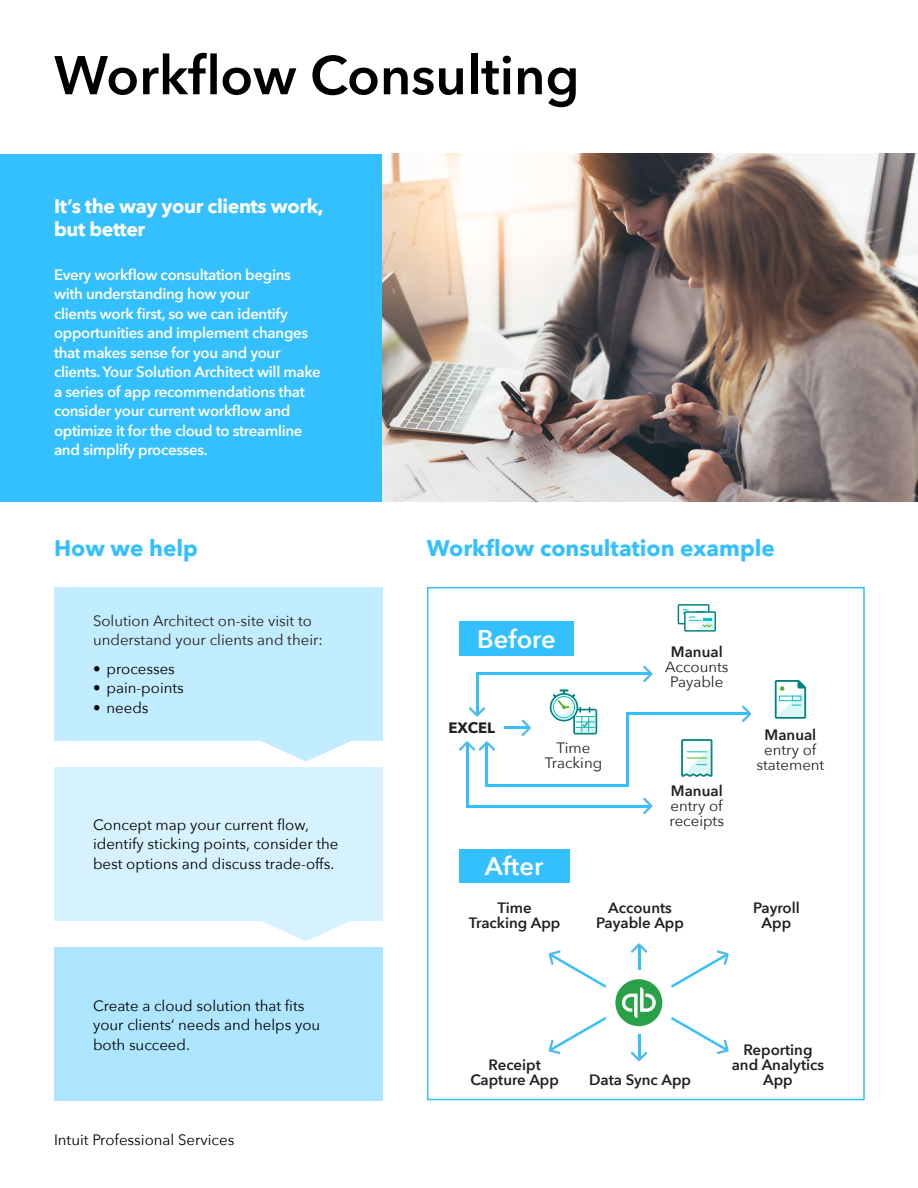
<style>
.page{position:relative;width:918px;height:1188px;background:#fff}
.page>*{position:absolute;margin:0;border:0;box-sizing:border-box;transform-origin:0 0}
.t1{font:600 54px "Avenir Next";color:#000}
.bullet_title{font:600 25.5px "Avenir Next";color:#fff}
.span{font:700 22.5px "Avenir Next";color:#34bfff}
.body{font:700 19.5px/22.5px "Avenir Next";letter-spacing:-.02em;color:#fff}
.body-2{font:600 15px/19.5px "Avenir Next";letter-spacing:-.02em;color:#fff}
.body-3{font:15px/19.5px "Avenir Next";color:#000}
.body-4{font:15px/15px "Avenir Next";color:#231f20;text-align:center}
.body-5{font:600 15px/15px "Avenir Next";color:#231f20;text-align:center}
.body-6{font:700 15px "Avenir Next";color:#231f20}
.s1{font-weight:600}
</style>
<div class="page">
<div style="left:54px;top:588px;width:328px;height:153px;background:#c2ecff"></div>
<svg style="left:261px;top:741px;width:90px;height:21px"></svg>
<div style="left:54px;top:767px;width:328px;height:154px;background:#d6f2ff"></div>
<svg style="left:262px;top:921px;width:88px;height:20px"></svg>
<div style="left:54px;top:947px;width:328px;height:153px;background:#aee6ff"></div>
<div style="left:0;top:154px;width:382px;height:348px;background:#34bfff"></div>
<img style="left:382px;top:154px;width:536px;height:348px">
<div style="left:427px;top:587px;width:438px;height:513px;border:2px solid #34bfff"></div>
<div style="left:615px;top:979px;width:47px;height:47px;background:#29a148;border-radius:50%"></div>
<svg style="left:622px;top:987px;width:34px;height:31px"></svg>
<div style="left:459px;top:621px;width:115px;height:35px;background:#34bfff"></div>
<div style="left:459px;top:849px;width:110px;height:34px;background:#34bfff"></div>
<hr style="left:466px;top:805px;width:184px;height:2px;background:#34bfff">
<hr style="left:476px;top:673px;width:174px;height:2px;background:#34bfff">
<hr style="left:504px;top:727px;width:24px;height:2px;background:#34bfff">
<hr style="left:466px;top:742px;width:2px;height:65px;background:#34bfff">
<hr style="left:486px;top:742px;width:2px;height:45px;background:#34bfff">
<hr style="left:626px;top:713px;width:3px;height:74px;background:#34bfff">
<hr style="left:486px;top:784px;width:143px;height:3px;background:#34bfff">
<hr style="left:626px;top:712px;width:124px;height:3px;background:#34bfff">
<hr style="left:476px;top:675px;width:2px;height:40px;background:#34bfff">
<svg style="left:634px;top:797px;width:19px;height:18px"></svg>
<svg style="left:742px;top:705px;width:10px;height:17px"></svg>
<svg style="left:634px;top:665px;width:19px;height:17px"></svg>
<svg style="left:512px;top:719px;width:19px;height:17px"></svg>
<svg style="left:468px;top:698px;width:18px;height:19px"></svg>
<svg style="left:459px;top:741px;width:14px;height:19px"></svg>
<svg style="left:473px;top:741px;width:23px;height:19px"></svg>
<hr style="left:638px;top:1034px;width:2px;height:24px;background:#34bfff">
<svg style="left:631px;top:1043px;width:17px;height:19px"></svg>
<hr style="left:638px;top:947px;width:2px;height:23px;background:#34bfff">
<svg style="left:631px;top:943px;width:17px;height:19px"></svg>
<svg style="left:548px;top:1017px;width:58px;height:38px"></svg>
<svg style="left:671px;top:1017px;width:58px;height:37px"></svg>
<svg style="left:548px;top:950px;width:58px;height:38px"></svg>
<svg style="left:671px;top:950px;width:58px;height:38px"></svg>
<svg style="left:775px;top:680px;width:31px;height:39px"></svg>
<svg style="left:677px;top:604px;width:39px;height:28px"></svg>
<svg style="left:681px;top:739px;width:31px;height:38px"></svg>
<svg style="left:550px;top:689px;width:47px;height:45px"></svg>
<p class="t1" style="left:54px;top:29px;width:527px">Workflow Consulting</p>
<p class="body" style="left:54px;top:195px;width:271px">It’s the way your clients work, but better</p>
<p class="body-2" style="left:54px;top:264px;width:268px">Every workflow consultation begins with understanding how your<br>clients work first, so we can identify opportunities and implement changes that makes sense for you and your clients. Your Solution Architect will make a series of app recommendations that consider your current workflow and optimize it for the cloud to streamline and simplify processes.</p>
<p class="span" style="left:54px;top:529px;width:146px">How we help</p>
<p class="body-4" style="left:93px;top:610px;width:232px;line-height:19.5px;text-align:left">Solution Architect on-site visit to understand your clients and their:</p>
<p class="body-3" style="left:93px;top:658px;width:83px">• processes</p>
<p class="body-3" style="left:93px;top:678px;width:92px">• pain-points</p>
<p class="body-3" style="left:93px;top:697px;width:57px">• needs</p>
<p class="body-3" style="left:93px;top:814px;width:247px">Concept map your current flow, identify sticking points, consider the best options and discuss trade-offs.</p>
<p class="body-3" style="left:93px;top:995px;width:229px">Create a cloud solution that fits your clients’ needs and helps you both succeed.</p>
<p class="body-3" style="left:54px;top:1130px;width:182px">Intuit Professional Services</p>
<p class="span" style="left:427px;top:529px;width:350px">Workflow consultation example</p>
<p class="bullet_title" style="left:477px;top:618px;width:80px">Before</p>
<p class="body-6" style="left:449px;top:715px;width:48px">EXCEL</p>
<p class="body-4" style="left:545px;top:740px;width:59px">Time<br>Tracking</p>
<p class="bullet_title" style="left:485px;top:844px;width:60px">After</p>
<p class="body-4" style="left:665px;top:644px;width:65px"><span class="s1">Manual<br></span>Accounts<br>Payable</p>
<p class="body-4" style="left:670px;top:783px;width:56px;text-align:justify"><span class="s1">Manual </span>entry of receipts</p>
<p class="body-5" style="left:765px;top:727px;width:53px">Manual</p>
<p class="body-4" style="left:757px;top:742px;width:69px">entry of statement</p>
<p class="body-5" style="left:469px;top:900px;width:93px">Time<br>Tracking App</p>
<p class="body-5" style="left:753px;top:900px;width:48px">Payroll<br>App</p>
<p class="body-5" style="left:596px;top:900px;width:89px">Accounts<br>Payable App</p>
<p class="body-5" style="left:470px;top:1057px;width:90px">Receipt<br>Capture App</p>
<p class="body-5" style="left:589px;top:1072px;width:103px">Data Sync App</p>
<p class="body-5" style="left:732px;top:1042px;width:94px">Reporting and Analytics<br>App</p>
</div>
